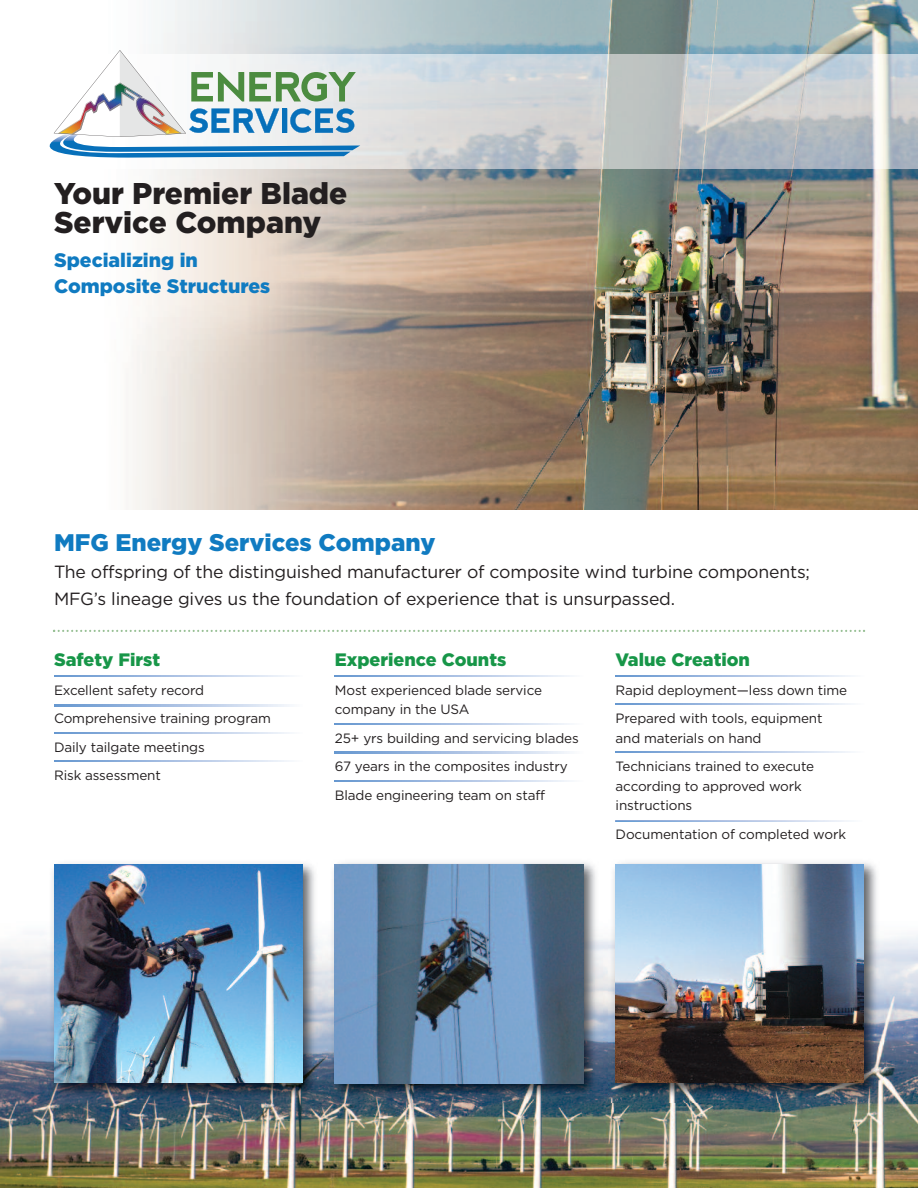
<style>
.page{position:relative;width:918px;height:1188px;background:#fff}
.page>*{position:absolute;margin:0;border:0;box-sizing:border-box;transform-origin:0 0}
.t1{font:900 30px/28.5px "Gotham";color:#231f20}
.t2{font:900 24px "Gotham";color:#107bc1}
.t3{font:900 19.5px/25.5px "Gotham";color:#107bc1}
.t4{font:900 18px "Gotham";color:#179648}
.t5{font:17.7px/27px "Gotham";letter-spacing:-.01em;color:#231f20}
.t6{font:13.5px/28.5px "Gotham";letter-spacing:-.01em;color:#231f20}
</style>
<div class="page">
<img style="left:132px;top:0;width:786px;height:510px">
<img style="left:49px;top:54px;width:869px;height:115px">
<img style="left:0;top:820px;width:918px;height:368px">
<svg style="left:53px;top:630px;width:812px;height:2px"></svg>
<img style="left:335px;top:675px;width:235px;height:2px">
<img style="left:335px;top:723px;width:235px;height:2px">
<img style="left:335px;top:752px;width:235px;height:1px">
<img style="left:335px;top:780px;width:235px;height:2px">
<img style="left:616px;top:675px;width:235px;height:2px">
<img style="left:616px;top:703px;width:235px;height:2px">
<img style="left:616px;top:751px;width:235px;height:2px">
<img style="left:616px;top:820px;width:248px;height:2px">
<img style="left:47px;top:858px;width:275px;height:244px">
<img style="left:54px;top:864px;width:248px;height:219px">
<img style="left:328px;top:857px;width:275px;height:246px">
<img style="left:335px;top:864px;width:248px;height:219px">
<img style="left:609px;top:857px;width:274px;height:246px">
<img style="left:616px;top:864px;width:248px;height:219px">
<img style="left:54px;top:705px;width:236px;height:1px">
<img style="left:54px;top:675px;width:236px;height:2px">
<img style="left:54px;top:732px;width:236px;height:2px">
<img style="left:54px;top:760px;width:236px;height:2px">
<svg style="left:50px;top:50px;width:306px;height:108px"></svg>
<h1 class="t1" style="left:54px;top:180px;width:295px">Your Premier Blade<br>Service Company</h1>
<h3 class="t3" style="left:54px;top:248px;width:218px">Specializing in<br>Composite Structures</h3>
<h2 class="t2" style="left:54px;top:528px;width:383px">MFG Energy Services Company</h2>
<h3 class="t5" style="left:54px;top:558px;width:758px">The offspring of the distinguished manufacturer of composite wind turbine components;<br>MFG’s lineage gives us the foundation of experience that is unsurpassed.</h3>
<h3 class="t4" style="left:54px;top:649px;width:108px">Safety First</h3>
<p class="t6" style="left:54px;top:676px;width:218px">Excellent safety record<br>Comprehensive training program<br>Daily tailgate meetings<br>Risk assessment</p>
<h3 class="t4" style="left:335px;top:649px;width:173px">Experience Counts</h3>
<p class="t6" style="left:335px;top:680px;width:209px;line-height:19.5px">Most experienced blade service company in the USA</p>
<p class="t6" style="left:335px;top:724px;width:246px">25+ yrs building and servicing blades<br>67 years in the composites industry<br>Blade engineering team on staff</p>
<h3 class="t4" style="left:616px;top:649px;width:136px">Value Creation</h3>
<p class="t6" style="left:616px;top:676px;width:233px">Rapid deployment—less down time<br>Prepared with tools, equipment</p>
<p class="t6" style="left:616px;top:724px;width:200px">and materials on hand<br>Technicians trained to execute</p>
<p class="t6" style="left:616px;top:776px;width:188px;line-height:19.5px">according to approved work instructions</p>
<p class="t6" style="left:616px;top:820px;width:232px">Documentation of completed work</p>
</div>
